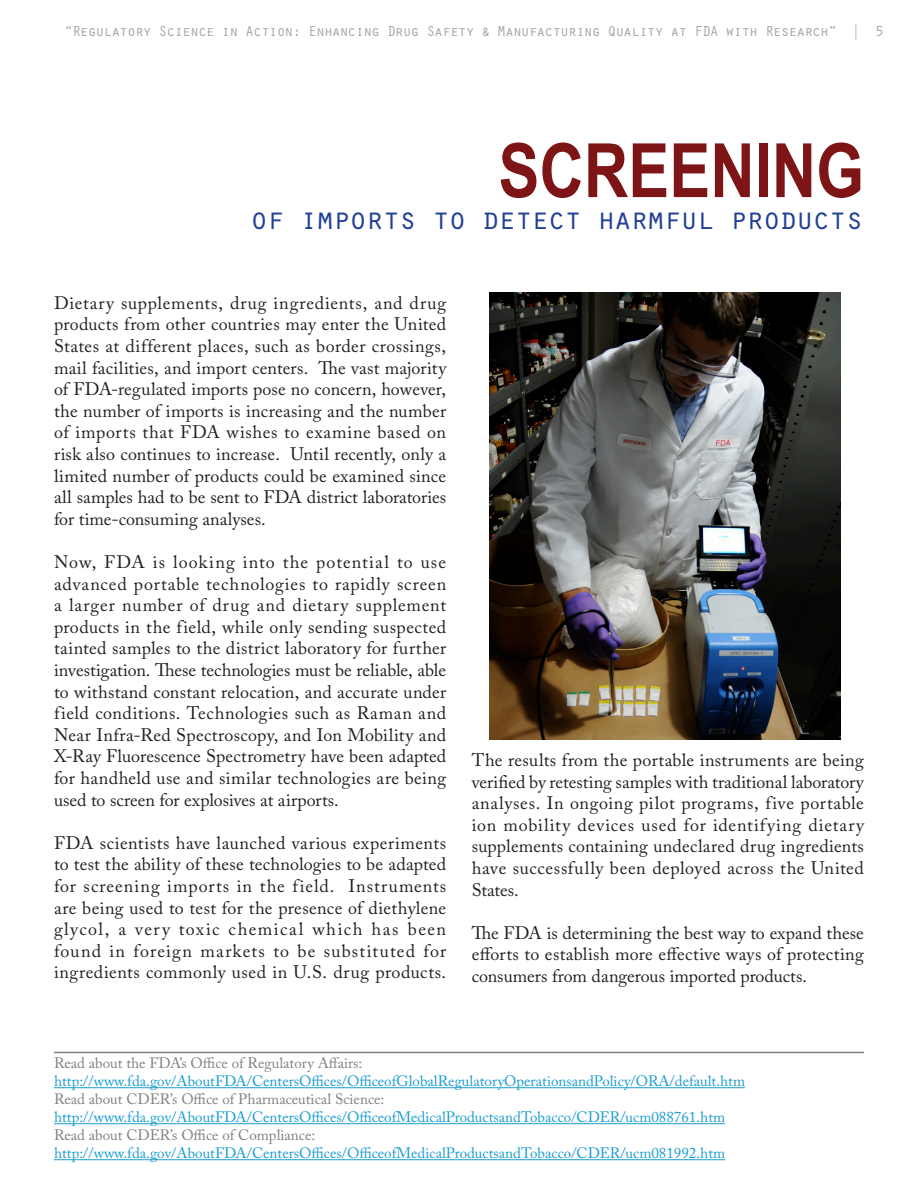
<style>
.page{position:relative;width:918px;height:1188px;background:#fff}
.page>*{position:absolute;margin:0;border:0;box-sizing:border-box;transform-origin:0 0}
.Main_Title{font:700 75px "Arial Narrow";color:#7d1415}
.Subtitle{font:31.5px "Orator Std";letter-spacing:-.075em;color:#223f97}
.BodyBasic{font:18px/21.6px "Adobe Caslon Pro";letter-spacing:.015em;color:#231f20;text-align:justify}
.hyperlink{font:15px/18px "Adobe Caslon Pro";color:#1a9cd1}
.t1{font:15px "Orator Std";letter-spacing:-.075em;color:#a2a3a7}
.s1{color:#7e8083}
</style>
<div class="page">
<img style="left:490px;top:293px;width:351px;height:447px">
<hr style="left:54px;top:1052px;width:810px;height:1px;background:#7e8083">
<hr style="left:54px;top:1087px;width:691px;height:1px;background:#1a9cd1">
<hr style="left:54px;top:1123px;width:671px;height:1px;background:#1a9cd1">
<hr style="left:54px;top:1159px;width:671px;height:1px;background:#1a9cd1">
<p class="t1" style="left:64px;top:21px;width:822px">“Regulatory Science in Action: Enhancing Drug Safety &amp; Manufacturing Quality at FDA with Research” | 5</p>
<p class="Main_Title" style="left:498px;top:114px;width:367px">SCREENING</p>
<p class="Subtitle" style="left:250px;top:196px;width:616px">of imports to detect harmful products</p>
<p class="BodyBasic" style="left:54px;top:292px;width:394px">Dietary supplements, drug ingredients, and drug products from other countries may enter the United States at different places, such as border crossings, mail facilities, and import centers. The vast majority of FDA-regulated imports pose no concern, however, the number of imports is increasing and the number of imports that FDA wishes to examine based on risk also continues to increase. Until recently, only a limited number of products could be examined since all samples had to be sent to FDA district laboratories for time-consuming analyses.</p>
<p class="BodyBasic" style="left:54px;top:551px;width:394px">Now, FDA is looking into the potential to use advanced portable technologies to rapidly screen a larger number of drug and dietary supplement products in the field, while only sending suspected tainted samples to the district laboratory for further investigation. These technologies must be reliable, able to withstand constant relocation, and accurate under field conditions. Technologies such as Raman and Near Infra-Red Spectroscopy, and Ion Mobility and X-Ray Fluorescence Spectrometry have been adapted for handheld use and similar technologies are being used to screen for explosives at airports.</p>
<p class="BodyBasic" style="left:54px;top:832px;width:394px">FDA scientists have launched various experiments to test the ability of these technologies to be adapted for screening imports in the field. Instruments are being used to test for the presence of diethylene glycol, a very toxic chemical which has been found in foreign markets to be substituted for ingredients commonly used in U.S. drug products.</p>
<p class="BodyBasic" style="left:472px;top:749px;width:394px">The results from the portable instruments are being verified by retesting samples with traditional laboratory analyses. In ongoing pilot programs, five portable ion mobility devices used for identifying dietary supplements containing undeclared drug ingredients have successfully been deployed across the United States.</p>
<p class="BodyBasic" style="left:472px;top:922px;width:394px">The FDA is determining the best way to expand these efforts to establish more effective ways of protecting consumers from dangerous imported products.</p>
<p class="hyperlink" style="left:54px;top:1054px;width:693px"><span class="s1">Read about the FDA’s Office of Regulatory Affairs: </span>http://www.fda.gov/AboutFDA/CentersOffices/OfficeofGlobalRegulatoryOperationsandPolicy/ORA/default.htm <span class="s1">Read about CDER’s Office of Pharmaceutical Science: </span>http://www.fda.gov/AboutFDA/CentersOffices/OfficeofMedicalProductsandTobacco/CDER/ucm088761.htm <span class="s1">Read about CDER’s Office of Compliance: </span>http://www.fda.gov/AboutFDA/CentersOffices/OfficeofMedicalProductsandTobacco/CDER/ucm081992.htm</p>
</div>
